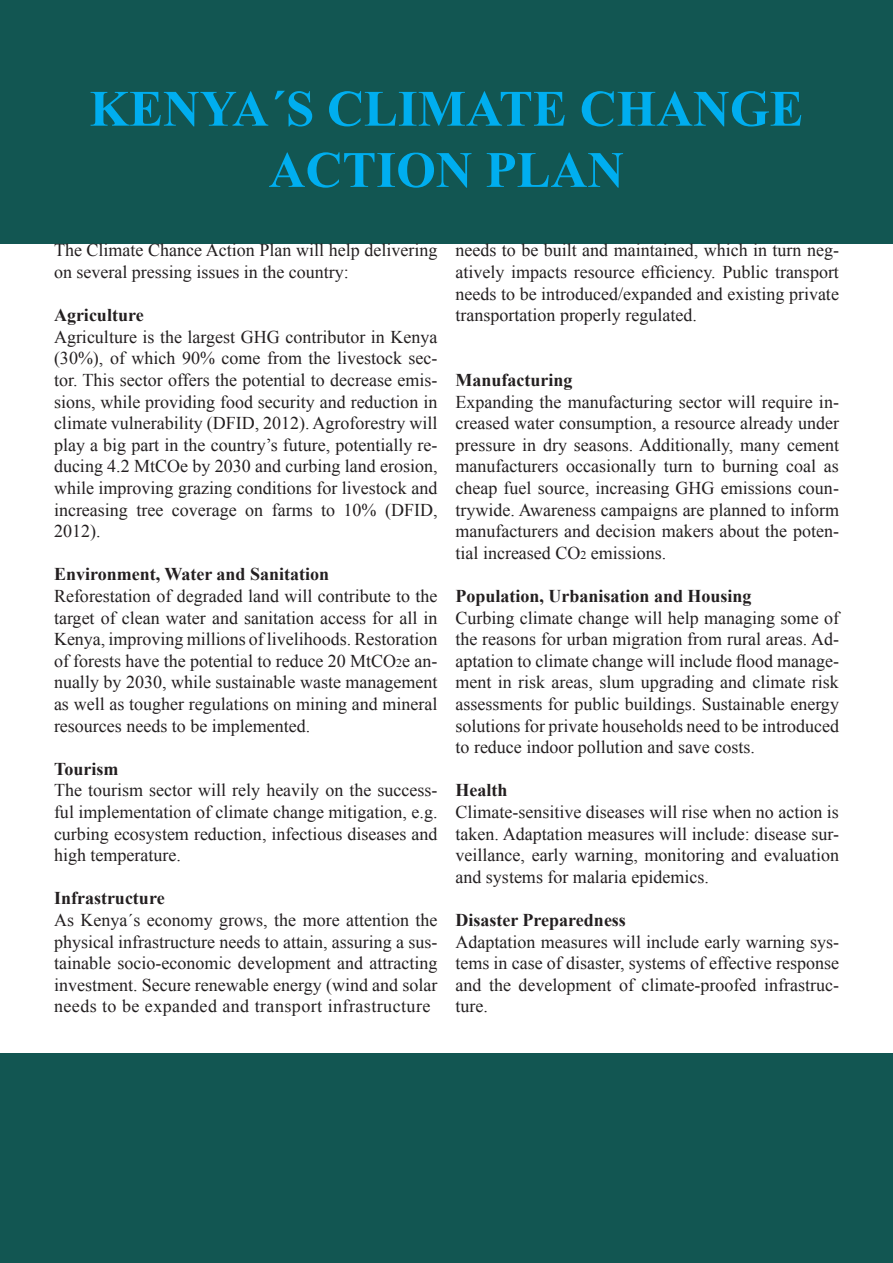
<style>
.page{position:relative;width:893px;height:1263px;background:#fff}
.page>*{position:absolute;margin:0;border:0;box-sizing:border-box;transform-origin:0 0}
.t1{font:700 51px/61.2px "Times New Roman";color:#00aeef;text-align:center}
.t2{font:18px/21.6px "Times New Roman";color:#231f20;text-align:justify}
.t3{font:700 18px "Times New Roman";color:#231f20}
.s1{font-size:12px}
</style>
<div class="page">
<div style="left:0;top:0;width:893px;height:244px;background:#125652"></div>
<div style="left:0;top:1054px;width:893px;height:209px;background:#125652"></div>
<h1 class="t1" style="left:89px;top:77px;width:716px">KENYA´S CLIMATE CHANGE<br>ACTION PLAN</h1>
<p class="t2" style="left:54px;top:239px;width:385px">The Climate Chance Action Plan will help delivering on several pressing issues in the country:</p>
<p class="t3" style="left:54px;top:303px;width:91px">Agriculture</p>
<p class="t2" style="left:54px;top:326px;width:385px">Agriculture is the largest GHG contributor in Kenya (30%), of which 90% come from the livestock sec&shy;tor. This sector offers the potential to decrease emis&shy;sions, while providing food security and reduction in climate vulnerability (DFID, 2012). Agroforestry will play a big part in the country’s future, potentially re&shy;ducing 4.2 MtCOe by 2030 and curbing land erosion, while improving grazing conditions for livestock and increasing tree coverage on farms to 10% (DFID, 2012).</p>
<p class="t3" style="left:54px;top:562px;width:277px">Environment, Water and Sanitation</p>
<p class="t2" style="left:54px;top:585px;width:385px">Reforestation of degraded land will contribute to the target of clean water and sanitation access for all in Kenya, improving millions of livelihoods. Restoration of forests have the potential to reduce 20 MtCO<span class="s1">2</span>e an&shy;nually by 2030, while sustainable waste management as well as tougher regulations on mining and mineral resources needs to be implemented.</p>
<p class="t3" style="left:54px;top:756px;width:66px">Tourism</p>
<p class="t2" style="left:54px;top:779px;width:385px">The tourism sector will rely heavily on the success&shy;ful implementation of climate change mitigation, e.g. curbing ecosystem reduction, infectious diseases and high temperature.</p>
<p class="t3" style="left:54px;top:886px;width:112px">Infrastructure</p>
<p class="t2" style="left:54px;top:909px;width:385px">As Kenya´s economy grows, the more attention the physical infrastructure needs to attain, assuring a sus&shy;tainable socio-economic development and attracting investment. Secure renewable energy (wind and solar needs to be expanded and transport infrastructure</p>
<p class="t2" style="left:455px;top:239px;width:385px">needs to be built and maintained, which in turn neg&shy;atively impacts resource efficiency. Public transport needs to be introduced/expanded and existing private transportation properly regulated.</p>
<p class="t3" style="left:455px;top:367px;width:118px">Manufacturing</p>
<p class="t2" style="left:455px;top:390px;width:385px">Expanding the manufacturing sector will require in&shy;creased water consumption, a resource already under pressure in dry seasons. Additionally, many cement manufacturers occasionally turn to burning coal as cheap fuel source, increasing GHG emissions coun&shy;trywide. Awareness campaigns are planned to inform manufacturers and decision makers about the poten&shy;tial increased CO<span class="s1">2</span> emissions.</p>
<p class="t3" style="left:455px;top:583px;width:298px">Population, Urbanisation and Housing</p>
<p class="t2" style="left:455px;top:606px;width:385px">Curbing climate change will help managing some of the reasons for urban migration from rural areas. Ad&shy;aptation to climate change will include flood manage&shy;ment in risk areas, slum upgrading and climate risk assessments for public buildings. Sustainable energy solutions for private households need to be introduced to reduce indoor pollution and save costs.</p>
<p class="t3" style="left:455px;top:778px;width:54px">Health</p>
<p class="t2" style="left:455px;top:801px;width:385px">Climate-sensitive diseases will rise when no action is taken. Adaptation measures will include: disease sur&shy;veillance, early warning, monitoring and evaluation and systems for malaria epidemics.</p>
<p class="t3" style="left:455px;top:907px;width:172px">Disaster Preparedness</p>
<p class="t2" style="left:455px;top:930px;width:385px">Adaptation measures will include early warning sys&shy;tems in case of disaster, systems of effective response and the development of climate-proofed infrastruc&shy;ture.</p>
</div>
